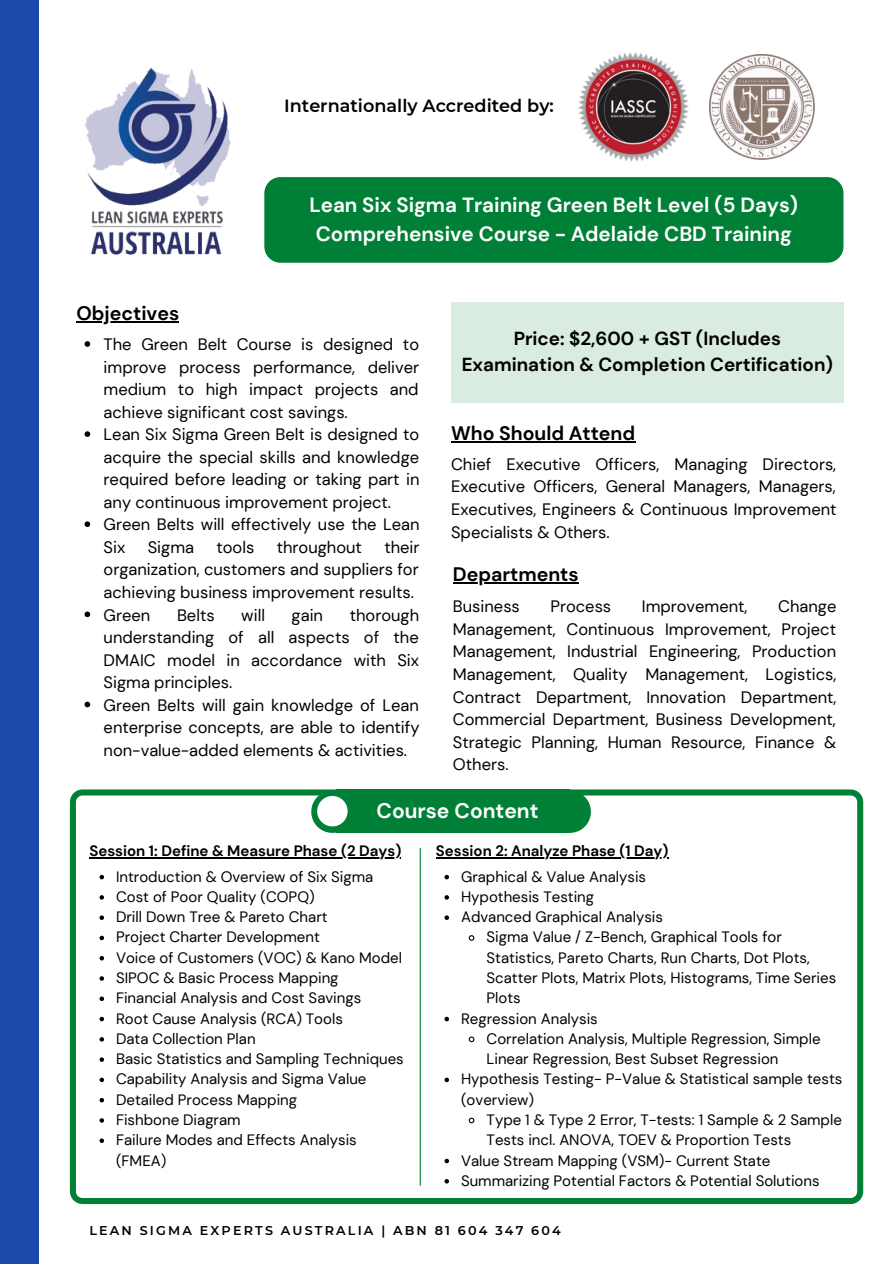
<style>
.page{position:relative;width:894px;height:1264px;background:#fff}
.page>*{position:absolute;margin:0;border:0;box-sizing:border-box;transform-origin:0 0}
.t1{font:700 21px "DM Sans";color:#fff}
.t2{font:700 20.55px/28.7px "DM Sans";color:#fff;text-align:center}
.t3{font:700 19.5px "DM Sans";color:#000}
.t4{font:700 18.9px/26px "DM Sans";color:#000;text-align:center}
.t5{font:600 17.7px "Montserrat";color:#000}
.t6{font:16.5px/22.5px "DM Sans";color:#000;text-align:justify}
.t7{font:15px/20.2px "DM Sans";color:#000}
.t8{font:700 15px "DM Sans";color:#000}
.t9{font:600 12.75px "Montserrat";letter-spacing:.17em;color:#000}
</style>
<div class="page">
<div style="left:0;top:0;width:39px;height:1263px;background:#1b48ab"></div>
<img style="left:85px;top:67px;width:146px;height:188px">
<img style="left:709px;top:54px;width:105px;height:106px">
<img style="left:578px;top:52px;width:111px;height:110px">
<div style="left:264px;top:177px;width:579px;height:86px;background:#008037;border-radius:16px"></div>
<svg style="left:70px;top:789px;width:793px;height:414px"></svg>
<div style="left:336px;top:789px;width:233px;height:44px;background:#008037"></div>
<svg style="left:311px;top:790px;width:37px;height:42px"></svg>
<svg style="left:569px;top:790px;width:21px;height:42px"></svg>
<svg style="left:84px;top:341px;width:6px;height:6px"></svg>
<svg style="left:84px;top:431px;width:6px;height:6px"></svg>
<svg style="left:84px;top:521px;width:6px;height:6px"></svg>
<svg style="left:84px;top:611px;width:6px;height:6px"></svg>
<svg style="left:84px;top:701px;width:6px;height:6px"></svg>
<hr style="left:76px;top:321px;width:103px;height:1px;background:#000">
<hr style="left:451px;top:441px;width:184px;height:1px;background:#000">
<hr style="left:453px;top:582px;width:125px;height:1px;background:#000">
<hr style="left:89px;top:857px;width:312px;height:1px;background:#000">
<svg style="left:99px;top:874px;width:5px;height:5px"></svg>
<svg style="left:99px;top:895px;width:5px;height:4px"></svg>
<svg style="left:99px;top:915px;width:5px;height:4px"></svg>
<svg style="left:99px;top:935px;width:5px;height:5px"></svg>
<svg style="left:99px;top:956px;width:5px;height:4px"></svg>
<svg style="left:99px;top:976px;width:5px;height:4px"></svg>
<svg style="left:99px;top:996px;width:5px;height:5px"></svg>
<svg style="left:99px;top:1016px;width:5px;height:5px"></svg>
<svg style="left:99px;top:1037px;width:5px;height:4px"></svg>
<svg style="left:99px;top:1057px;width:5px;height:4px"></svg>
<svg style="left:99px;top:1077px;width:5px;height:5px"></svg>
<svg style="left:99px;top:1097px;width:5px;height:5px"></svg>
<svg style="left:99px;top:1118px;width:5px;height:4px"></svg>
<svg style="left:99px;top:1138px;width:5px;height:4px"></svg>
<hr style="left:419px;top:848px;width:1px;height:337px;background:#008037">
<hr style="left:436px;top:857px;width:232px;height:1px;background:#000">
<svg style="left:444px;top:874px;width:5px;height:5px"></svg>
<svg style="left:444px;top:895px;width:5px;height:4px"></svg>
<svg style="left:444px;top:915px;width:5px;height:4px"></svg>
<svg style="left:468px;top:934px;width:7px;height:7px"></svg>
<svg style="left:444px;top:1016px;width:5px;height:5px"></svg>
<svg style="left:468px;top:1035px;width:7px;height:8px"></svg>
<svg style="left:444px;top:1077px;width:5px;height:5px"></svg>
<svg style="left:468px;top:1116px;width:7px;height:8px"></svg>
<svg style="left:444px;top:1158px;width:5px;height:5px"></svg>
<svg style="left:444px;top:1178px;width:5px;height:5px"></svg>
<div style="left:451px;top:302px;width:392px;height:100px;background:#daece1"></div>
<p class="t5" style="left:284px;top:95px;width:271px">Internationally Accredited by:</p>
<p class="t3" style="left:76px;top:301px;width:104px">Objectives</p>
<p class="t2" style="left:309px;top:191px;width:490px">Lean Six Sigma Training Green Belt Level (5 Days)<br>Comprehensive Course - Adelaide CBD Training</p>
<p class="t6" style="left:104px;top:333px;width:317px">The Green Belt Course is designed to improve process performance, deliver medium to high impact projects and achieve significant cost savings.</p>
<p class="t6" style="left:104px;top:423px;width:317px">Lean Six Sigma Green Belt is designed to acquire the special skills and knowledge required before leading or taking part in any continuous improvement project.</p>
<p class="t6" style="left:104px;top:513px;width:317px">Green Belts will effectively use the Lean<br>Six</p>
<p class="t6" style="left:104px;top:536px;width:317px;text-indent:281px">their organization, customers and suppliers for achieving business improvement results.</p>
<p class="t6" style="left:104px;top:603px;width:48px">Green</p>
<p class="t6" style="left:177px;top:603px;width:39px">Belts</p>
<p class="t6" style="left:241px;top:603px;width:25px">will</p>
<p class="t6" style="left:291px;top:603px;width:33px">gain</p>
<p class="t6" style="left:148px;top:536px;width:48px">Sigma</p>
<p class="t6" style="left:216px;top:536px;width:39px">tools</p>
<p class="t6" style="left:277px;top:536px;width:87px">throughout</p>
<p class="t6" style="left:104px;top:603px;width:317px;text-indent:246px">thorough understanding of all aspects of the DMAIC model in accordance with Six Sigma principles.</p>
<p class="t6" style="left:104px;top:693px;width:317px">Green Belts will gain knowledge of Lean enterprise concepts, are able to identify non-value-added elements &amp; activities.</p>
<p class="t4" style="left:461px;top:326px;width:372px">Price: $2,600 + GST (Includes<br>Examination &amp; Completion Certification)</p>
<p class="t3" style="left:451px;top:421px;width:186px">Who Should Attend</p>
<p class="t6" style="left:451px;top:453px;width:387px">Chief Executive Officers, Managing Directors, Executive Officers, General Managers, Managers, Executives, Engineers &amp; Continuous Improvement Specialists &amp; Others.</p>
<p class="t3" style="left:453px;top:562px;width:127px">Departments</p>
<p class="t6" style="left:453px;top:595px;width:68px">Business</p>
<p class="t6" style="left:550px;top:595px;width:62px">Process</p>
<p class="t6" style="left:641px;top:595px;width:107px">Improvement,</p>
<p class="t6" style="left:453px;top:595px;width:385px;text-indent:325px">Change Management, Continuous Improvement, Project Management, Industrial Engineering, Production Management, Quality Management, Logistics, Contract Department, Innovation Department, Commercial Department, Business Development, Strategic Planning, Human Resource, Finance &amp; Others.</p>
<p class="t1" style="left:376px;top:797px;width:163px">Course Content</p>
<p class="t8" style="left:89px;top:841px;width:313px">Session 1: Define &amp; Measure Phase (2 Days)</p>
<p class="t7" style="left:116px;top:866px;width:259px">Introduction &amp; Overview of Six Sigma</p>
<p class="t7" style="left:116px;top:886px;width:200px">Cost of Poor Quality (COPQ)</p>
<p class="t7" style="left:116px;top:907px;width:213px">Drill Down Tree &amp; Pareto Chart</p>
<p class="t7" style="left:116px;top:927px;width:205px">Project Charter Development</p>
<p class="t7" style="left:116px;top:947px;width:287px">Voice of Customers (VOC) &amp; Kano Model</p>
<p class="t7" style="left:116px;top:967px;width:224px">SIPOC &amp; Basic Process Mapping</p>
<p class="t7" style="left:116px;top:988px;width:247px">Financial Analysis and Cost Savings</p>
<p class="t7" style="left:116px;top:1008px;width:228px">Root Cause Analysis (RCA) Tools</p>
<p class="t7" style="left:116px;top:1028px;width:141px">Data Collection Plan</p>
<p class="t7" style="left:116px;top:1048px;width:289px">Basic Statistics and Sampling Techniques</p>
<p class="t7" style="left:116px;top:1069px;width:252px">Capability Analysis and Sigma Value</p>
<p class="t7" style="left:116px;top:1089px;width:182px">Detailed Process Mapping</p>
<p class="t7" style="left:116px;top:1109px;width:126px">Fishbone Diagram</p>
<p class="t7" style="left:116px;top:1129px;width:242px">Failure Modes and Effects Analysis (FMEA)</p>
<p class="t8" style="left:436px;top:841px;width:234px">Session 2: Analyze Phase (1 Day)</p>
<p class="t7" style="left:461px;top:866px;width:186px">Graphical &amp; Value Analysis</p>
<p class="t7" style="left:461px;top:886px;width:135px">Hypothesis Testing</p>
<p class="t7" style="left:461px;top:907px;width:203px">Advanced Graphical Analysis</p>
<p class="t7" style="left:486px;top:927px;width:351px">Sigma Value / Z-Bench, Graphical Tools for Statistics, Pareto Charts, Run Charts, Dot Plots, Scatter Plots, Matrix Plots, Histograms, Time Series Plots</p>
<p class="t7" style="left:461px;top:1008px;width:138px">Regression Analysis</p>
<p class="t7" style="left:486px;top:1028px;width:335px">Correlation Analysis, Multiple Regression, Simple<br>Linear Regression, Best Subset Regression</p>
<p class="t7" style="left:461px;top:1069px;width:383px">Hypothesis Testing- P-Value &amp; Statistical sample tests (overview)</p>
<p class="t7" style="left:486px;top:1109px;width:357px">Type 1 &amp; Type 2 Error, T-tests: 1 Sample &amp; 2 Sample<br>Tests incl. ANOVA, TOEV &amp; Proportion Tests</p>
<p class="t7" style="left:461px;top:1150px;width:311px">Value Stream Mapping (VSM)- Current State</p>
<p class="t7" style="left:461px;top:1170px;width:360px">Summarizing Potential Factors &amp; Potential Solutions</p>
<p class="t9" style="left:89px;top:1222px;width:473px">LEAN SIGMA EXPERTS AUSTRALIA | ABN 81 604 347 604</p>
</div>
